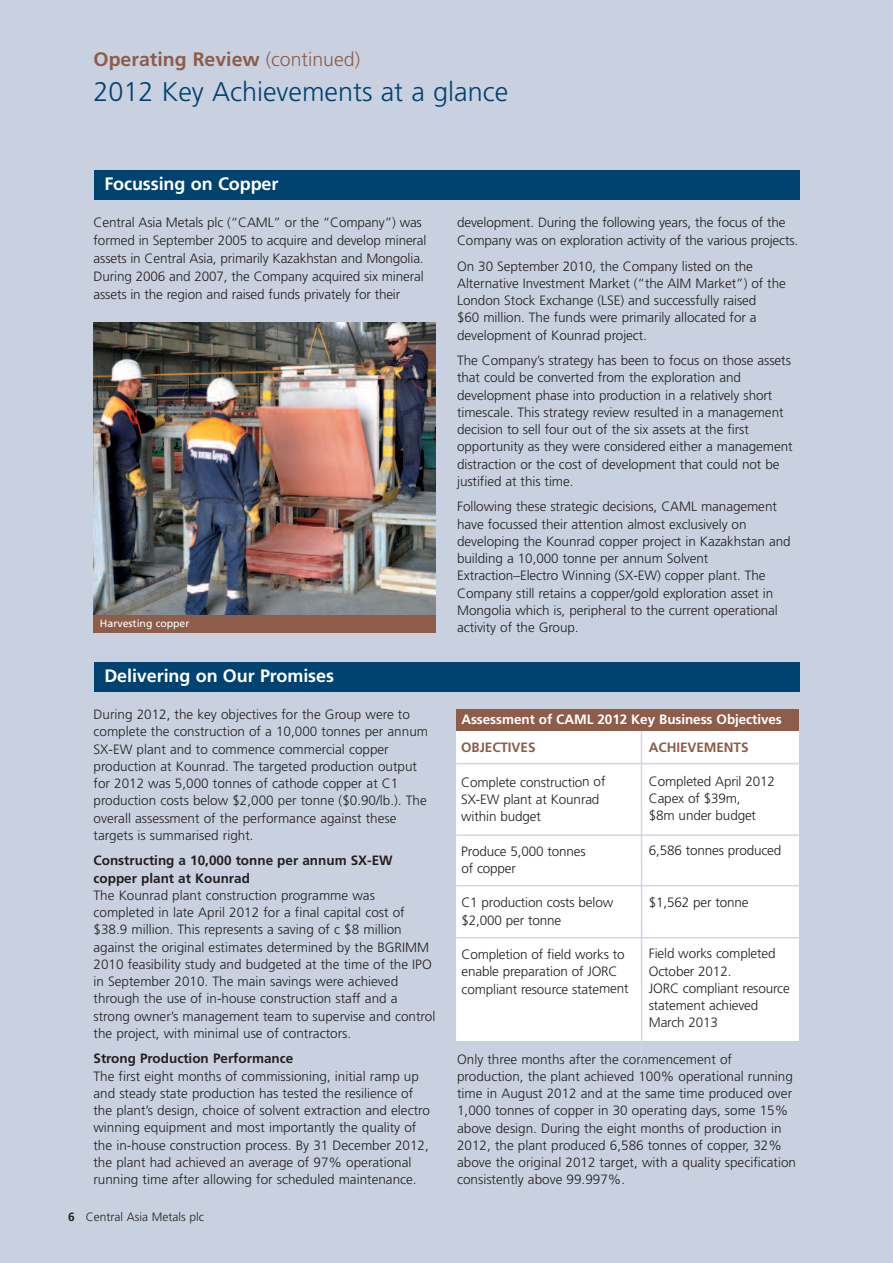
<style>
.page{position:relative;width:893px;height:1263px;background:#c9d1e1}
.page>*{position:absolute;margin:0;border:0;box-sizing:border-box;transform-origin:0 0}
.t1{font:300 27px "Frutiger";color:#004270}
.t2{font:700 19.5px "Frutiger";color:#8d5d49}
.t3{font:700 18px "Frutiger";letter-spacing:-.005em;color:#fff}
.t4{font:300 13.5px/17.2px "Frutiger";letter-spacing:-.005em;color:#231f20}
.t5{font:700 13.5px/17.2px "Frutiger";color:#231f20}
.t6{font:700 13.5px "Frutiger";letter-spacing:-.005em;color:#fff}
.t7{font:700 13.5px "Frutiger";letter-spacing:-.005em;color:#8d5d49}
.t8{font:300 12px "Frutiger";color:#231f20}
.t9{font:10.5px "Frutiger";color:#fff}
.s1{font-weight:300}
.s2{font-weight:700}
</style>
<div class="page">
<div style="left:456px;top:716px;width:343px;height:324px;background:#fff"></div>
<hr style="left:456px;top:763px;width:343px;height:1px;background:#d3d6e5">
<hr style="left:456px;top:834px;width:343px;height:2px;background:#d3d6e5">
<hr style="left:641px;top:726px;width:1px;height:334px;background:#d3d6e5">
<hr style="left:456px;top:885px;width:343px;height:1px;background:#d3d6e5">
<hr style="left:456px;top:937px;width:343px;height:1px;background:#d3d6e5">
<div style="left:456px;top:709px;width:343px;height:21px;background:#8d5d49"></div>
<img style="left:94px;top:323px;width:342px;height:292px">
<div style="left:94px;top:170px;width:705px;height:30px;background:#004270"></div>
<div style="left:94px;top:662px;width:705px;height:30px;background:#004270"></div>
<div style="left:94px;top:615px;width:342px;height:17px;background:#8d5d49"></div>
<h2 class="t2" style="left:94px;top:51px;width:268px">Operating Review <span class="s1">(continued)</span></h2>
<h1 class="t1" style="left:94px;top:81px;width:416px">2012 Key Achievements at a glance</h1>
<h3 class="t3" style="left:104px;top:176px;width:176px">Focussing on Copper</h3>
<p class="t4" style="left:94px;top:214px;width:334px;line-height:18px">Central Asia Metals plc (“CAML” or the “Company”) was formed in September 2005 to acquire and develop mineral assets in Central Asia, primarily Kazakhstan and Mongolia.<br>During 2006 and 2007, the Company acquired six mineral assets in the region and raised funds privately for their</p>
<p class="t9" style="left:100px;top:619px;width:91px">Harvesting copper</p>
<h3 class="t3" style="left:104px;top:668px;width:231px">Delivering on Our Promises</h3>
<p class="t4" style="left:94px;top:707px;width:336px">During 2012, the key objectives for the Group were to complete the construction of a 10,000 tonnes per annum SX-EW plant and to commence commercial copper production at Kounrad. The targeted production output for 2012 was 5,000 tonnes of cathode copper at C1 production costs below $2,000 per tonne ($0.90/lb.). The overall assessment of the performance against these targets is summarised right.</p>
<p class="t5" style="left:94px;top:853px;width:301px">Constructing a 10,000 tonne per annum SX-EW copper plant at Kounrad</p>
<p class="t4" style="left:94px;top:887px;width:343px">The Kounrad plant construction programme was completed in late April 2012 for a final capital cost of $38.9 million. This represents a saving of c $8 million against the original estimates determined by the BGRIMM 2010 feasibility study and budgeted at the time of the IPO in September 2010. The main savings were achieved through the use of in-house construction staff and a strong owner’s management team to supervise and control the project, with minimal use of contractors.</p>
<p class="t5" style="left:94px;top:1051px;width:201px">Strong Production Performance</p>
<p class="t4" style="left:93px;top:1068px;width:338px">The first eight months of commissioning, initial ramp up and steady state production has tested the resilience of the plant’s design, choice of solvent extraction and electro winning equipment and most importantly the quality of the in-house construction process. By 31 December 2012, the plant had achieved an average of 97% operational running time after allowing for scheduled maintenance.</p>
<p class="t8" style="left:68px;top:1212px;width:137px"><span class="s2">6</span> Central Asia Metals plc</p>
<p class="t4" style="left:457px;top:214px;width:343px;line-height:18px">development. During the following years, the focus of the<br>Company was on exploration activity of the various projects.</p>
<p class="t4" style="left:457px;top:258px;width:330px">On 30 September 2010, the Company listed on the Alternative Investment Market (“the AIM Market”) of the London Stock Exchange (LSE) and successfully raised<br>$60 million. The funds were primarily allocated for a development of Kounrad project.</p>
<p class="t4" style="left:457px;top:353px;width:337px">The Company’s strategy has been to focus on those assets that could be converted from the exploration and development phase into production in a relatively short timescale. This strategy review resulted in a management decision to sell four out of the six assets at the first opportunity as they were considered either a management distraction or the cost of development that could not be justified at this time.</p>
<p class="t4" style="left:457px;top:499px;width:335px">Following these strategic decisions, CAML management have focussed their attention almost exclusively on developing the Kounrad copper project in Kazakhstan and building a 10,000 tonne per annum Solvent Extraction–Electro Winning (SX-EW) copper plant. The Company still retains a copper/gold exploration asset in Mongolia which is, peripheral to the current operational activity of the Group.</p>
<p class="t6" style="left:461px;top:714px;width:322px">Assessment of CAML 2012 Key Business Objectives</p>
<p class="t7" style="left:461px;top:742px;width:76px">OBJECTIVES</p>
<p class="t4" style="left:461px;top:774px;width:146px">Complete construction of<br>SX-EW plant at Kounrad within budget</p>
<p class="t4" style="left:461px;top:843px;width:126px">Produce 5,000 tonnes of copper</p>
<p class="t4" style="left:461px;top:895px;width:153px">C1 production costs below $2,000 per tonne</p>
<p class="t4" style="left:461px;top:947px;width:169px">Completion of field works to enable preparation of JORC compliant resource statement</p>
<p class="t7" style="left:649px;top:742px;width:101px">ACHIEVEMENTS</p>
<p class="t4" style="left:649px;top:773px;width:128px">Completed April 2012<br>Capex of $39m,<br>$8m under budget</p>
<p class="t4" style="left:649px;top:842px;width:134px">6,586 tonnes produced</p>
<p class="t4" style="left:649px;top:894px;width:101px">$1,562 per tonne</p>
<p class="t4" style="left:649px;top:946px;width:142px">Field works completed<br>October 2012.<br>JORC compliant resource statement achieved<br>March 2013</p>
<p class="t4" style="left:457px;top:1051px;width:340px">Only three months after the commencement of production, the plant achieved 100% operational running time in August 2012 and at the same time produced over 1,000 tonnes of copper in 30 operating days, some 15% above design. During the eight months of production in 2012, the plant produced 6,586 tonnes of copper, 32% above the original 2012 target, with a quality specification consistently above 99.997%.</p>
</div>
